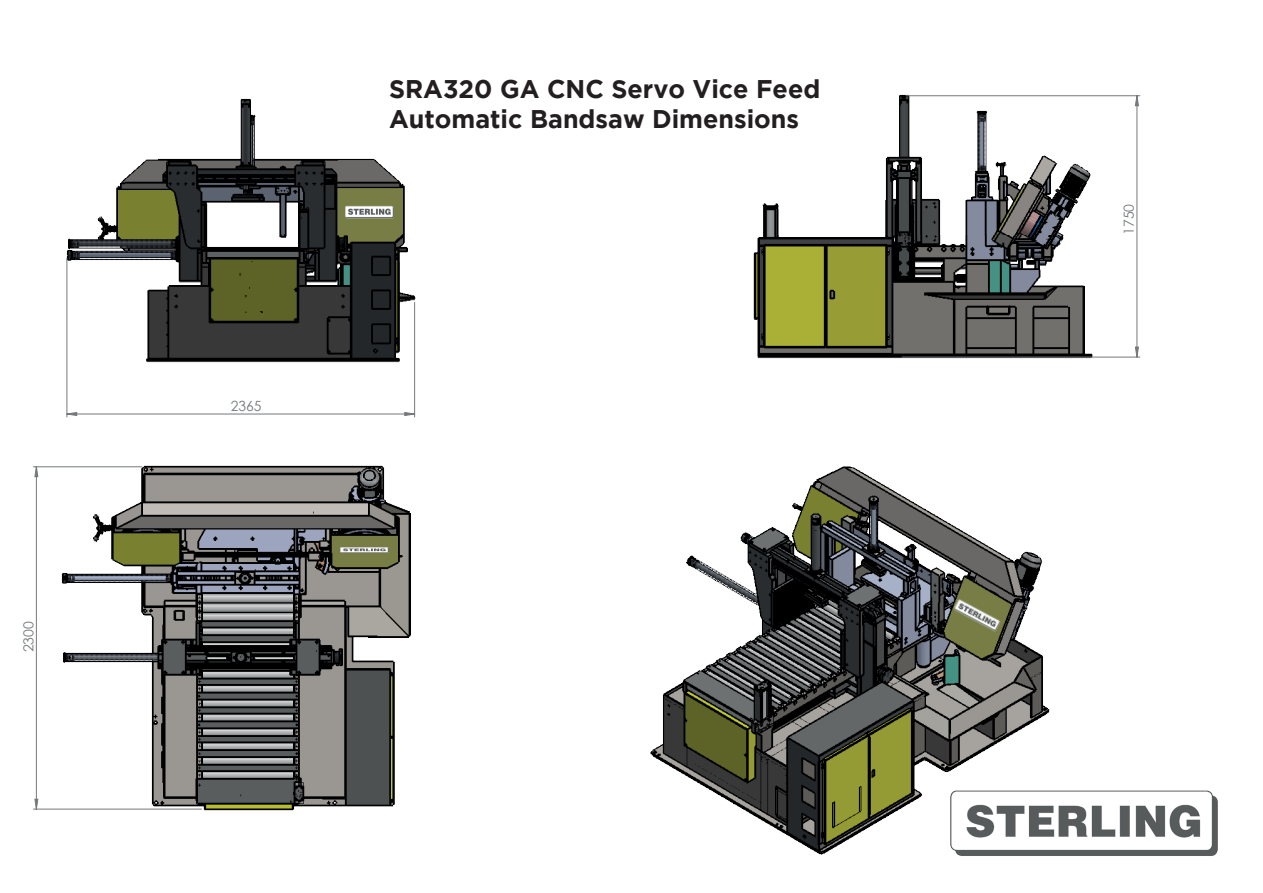
<style>
.page{position:relative;width:1263px;height:893px;background:#fff}
.page>*{position:absolute;margin:0;border:0;box-sizing:border-box;transform-origin:0 0}
.t1{font:700 25.5px/30.6px "Gotham";color:#231f20}
.t2{font:14.1px "Century Gothic";color:#75797b}
.t3{font:13.8px "Century Gothic";color:#75797b}
</style>
<div class="page">
<img style="left:66px;top:98px;width:342px;height:165px">
<img style="left:762px;top:94px;width:379px;height:142px">
<img style="left:38px;top:263px;width:378px;height:548px">
<img style="left:650px;top:236px;width:491px;height:619px">
<hr style="left:67px;top:258px;width:1px;height:159px;background:#75797b">
<hr style="left:414px;top:302px;width:1px;height:115px;background:#75797b">
<hr style="left:902px;top:357px;width:238px;height:1px;background:#75797b">
<hr style="left:906px;top:95px;width:234px;height:1px;background:#75797b">
<hr style="left:33px;top:466px;width:109px;height:1px;background:#75797b">
<hr style="left:33px;top:809px;width:169px;height:1px;background:#75797b">
<svg style="left:66px;top:412px;width:349px;height:4px"></svg>
<svg style="left:1135px;top:95px;width:4px;height:263px"></svg>
<svg style="left:34px;top:466px;width:4px;height:344px"></svg>
<img style="left:340px;top:546px;width:49px;height:7px">
<img style="left:952px;top:597px;width:51px;height:38px">
<img style="left:945px;top:776px;width:273px;height:80px">
<img style="left:345px;top:203px;width:49px;height:17px">
<p class="t3" style="left:19px;top:652px;width:33px;rotate:-90deg">2300</p>
<p class="t2" style="left:231px;top:396px;width:32px">2365</p>
<p class="t1" style="left:389px;top:73px;width:433px">SRA320 GA CNC Servo Vice Feed<br>Automatic Bandsaw Dimensions</p>
<p class="t3" style="left:1119px;top:235px;width:33px;rotate:-90deg">1750</p>
</div>
